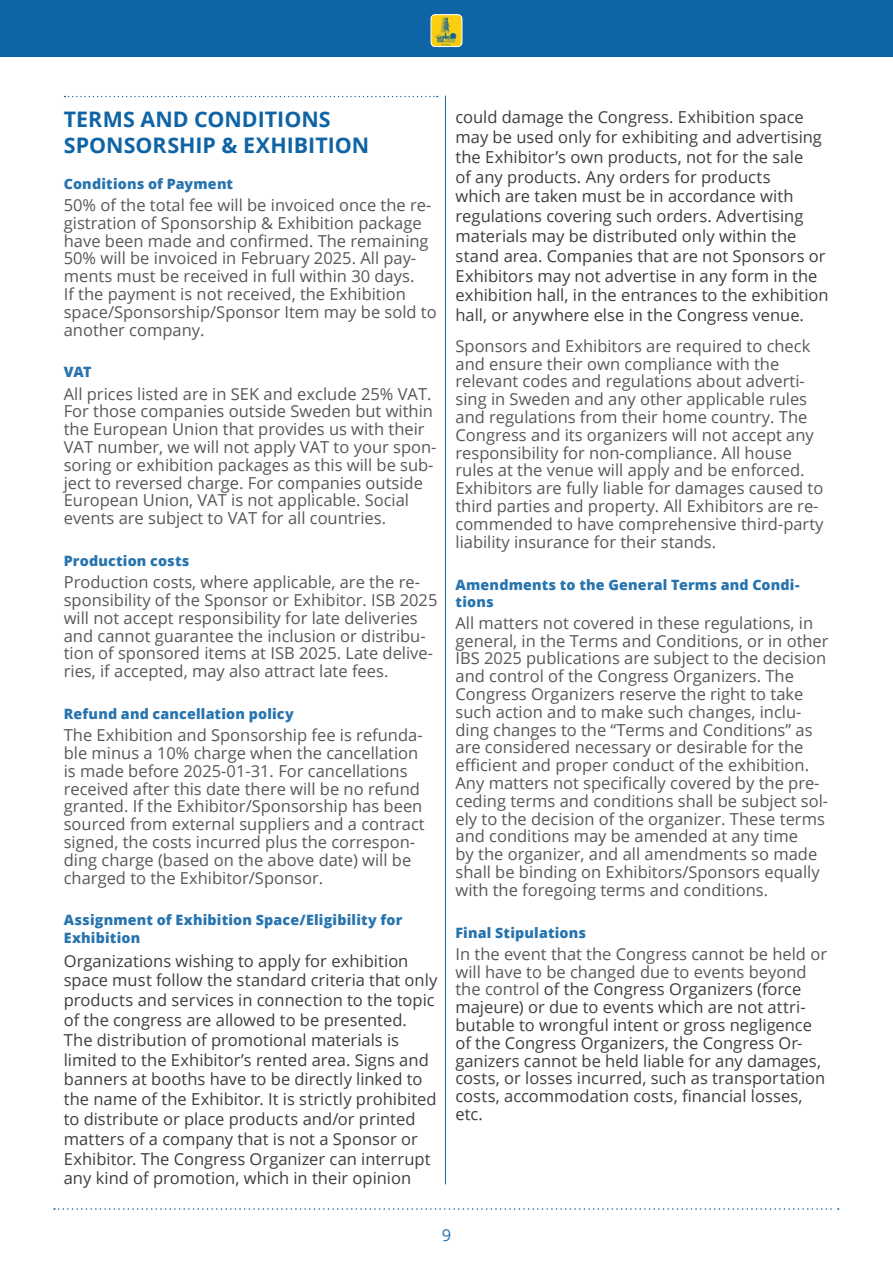
<style>
.page{position:relative;width:893px;height:1263px;background:#fff}
.page>*{position:absolute;margin:0;border:0;box-sizing:border-box;transform-origin:0 0}
.t1{font:700 21.45px/25.7px "Open Sans";letter-spacing:.005em;color:#0f64a5}
.t2{font:16.5px/17.9px "Open Sans";color:#58585a}
.t3{font:16.5px/19.8px "Open Sans";color:#3e3d40}
.t4{font:16.5px "Open Sans";color:#2774ae}
.t5{font:800 14.25px/17.1px "Open Sans";letter-spacing:.015em;color:#2774ae}
.s1{color:#58585a}
</style>
<div class="page">
<div style="left:0;top:0;width:893px;height:57px;background:#0f64a5"></div>
<img style="left:431px;top:15px;width:31px;height:32px">
<div style="left:431px;top:14px;width:31px;height:33px;border:1px solid #fff;border-radius:4px"></div>
<svg style="left:54px;top:1208px;width:785px;height:2px"></svg>
<svg style="left:64px;top:96px;width:374px;height:1px"></svg>
<hr style="left:445px;top:96px;width:1px;height:1088px;background:#0f64a5">
<h1 class="t1" style="left:64px;top:106px;width:307px">TERMS AND CONDITIONS<br>SPONSORSHIP &amp; EXHIBITION</h1>
<p class="t5" style="left:64px;top:174px;width:171px">Conditions of Payment</p>
<p class="t2" style="left:64px;top:196px;width:374px">50% of the total fee will be invoiced once the re&shy;gistration of Sponsorship &amp; Exhibition package have been made and confirmed. The remaining 50% will be invoiced in February 2025. All pay&shy;ments must be received in full within 30 days.<br>If the payment is not received, the Exhibition space/Sponsorship/Sponsor Item may be sold to another company.</p>
<p class="t5" style="left:64px;top:363px;width:29px">VAT</p>
<p class="t2" style="left:64px;top:384px;width:374px">All prices listed are in SEK and exclude 25% VAT.<br>For those companies outside Sweden but within the European Union that provides us with their VAT number, we will not apply VAT to your spon&shy;soring or exhibition packages as this will be sub&shy;ject to reversed charge. For companies outside European Union, VAT is not applicable. Social events are subject to VAT for all countries.</p>
<p class="t5" style="left:64px;top:552px;width:127px">Production costs</p>
<p class="t2" style="left:64px;top:573px;width:375px">Production costs, where applicable, are the re&shy;sponsibility of the Sponsor or Exhibitor. ISB 2025 will not accept responsibility for late deliveries and cannot guarantee the inclusion or distribu&shy;tion of sponsored items at ISB 2025. Late delive&shy;ries, if accepted, may also attract late fees.</p>
<p class="t5" style="left:64px;top:704px;width:232px">Refund and cancellation policy</p>
<p class="t2" style="left:64px;top:726px;width:362px">The Exhibition and Sponsorship fee is refunda&shy;ble minus a 10% charge when the cancellation is made before 2025-01-31. For cancellations received after this date there will be no refund granted. If the Exhibitor/Sponsorship has been sourced from external suppliers and a contract signed, the costs incurred plus the correspon&shy;ding charge (based on the above date) will be charged to the Exhibitor/Sponsor.</p>
<p class="t5" style="left:64px;top:911px;width:340px">Assignment of Exhibition Space/Eligibility for<br>Exhibition</p>
<p class="t3" style="left:64px;top:950px;width:375px">Organizations wishing to apply for exhibition space must follow the standard criteria that only products and services in connection to the topic of the congress are allowed to be presented.<br>The distribution of promotional materials is limited to the Exhibitor’s rented area. Signs and banners at booths have to be directly linked to the name of the Exhibitor. It is strictly prohibited to distribute or place products and/or printed matters of a company that is not a Sponsor or Exhibitor. The Congress Organizer can interrupt any kind of promotion, which in their opinion</p>
<p class="t3" style="left:455px;top:107px;width:375px">could damage the Congress. Exhibition space may be used only for exhibiting and advertising the Exhibitor’s own products, not for the sale<br>of any products. Any orders for products<br>which are taken must be in accordance with regulations covering such orders. Advertising materials may be distributed only within the stand area. Companies that are not Sponsors or Exhibitors may not advertise in any form in the exhibition hall, in the entrances to the exhibition hall, or anywhere else in the Congress venue.</p>
<p class="t2" style="left:455px;top:336px;width:369px">Sponsors and Exhibitors are required to check and ensure their own compliance with the relevant codes and regulations about adverti&shy;sing in Sweden and any other applicable rules and regulations from their home country. The Congress and its organizers will not accept any responsibility for non-compliance. All house rules at the venue will apply and be enforced.<br>Exhibitors are fully liable for damages caused to third parties and property. All Exhibitors are re&shy;commended to have comprehensive third-party liability insurance for their stands.</p>
<p class="t5" style="left:455px;top:575px;width:346px">Amendments to the General Terms and Condi&shy;tions</p>
<p class="t2" style="left:455px;top:613px;width:375px">All matters not covered in these regulations, in general, in the Terms and Conditions, or in other IBS 2025 publications are subject to the decision and control of the Congress Organizers. The Congress Organizers reserve the right to take such action and to make such changes, inclu&shy;ding changes to the “Terms and Conditions” as are considered necessary or desirable for the efficient and proper conduct of the exhibition.<br>Any matters not specifically covered by the pre&shy;ceding terms and conditions shall be subject sol&shy;ely to the decision of the organizer. These terms and conditions may be amended at any time<br>by the organizer, and all amendments so made shall be binding on Exhibitors/Sponsors equally with the foregoing terms and conditions.</p>
<p class="t5" style="left:455px;top:923px;width:132px">Final Stipulations</p>
<p class="t3" style="left:455px;top:944px;width:373px;line-height:17.9px"><span class="s1">In the event that the Congress cannot be held or will have to be changed due to events beyond the control</span> of the Congress Organizers (force majeure) or due to events which are not attri&shy;butable to wrongful intent or gross negligence of the Congress Organizers, the Congress Or&shy;ganizers cannot be held liable for any damages, costs, or losses incurred, such as transportation costs, accommodation costs, financial losses, etc.</p>
<p class="t4" style="left:442px;top:1223px;width:11px">9</p>
</div>
